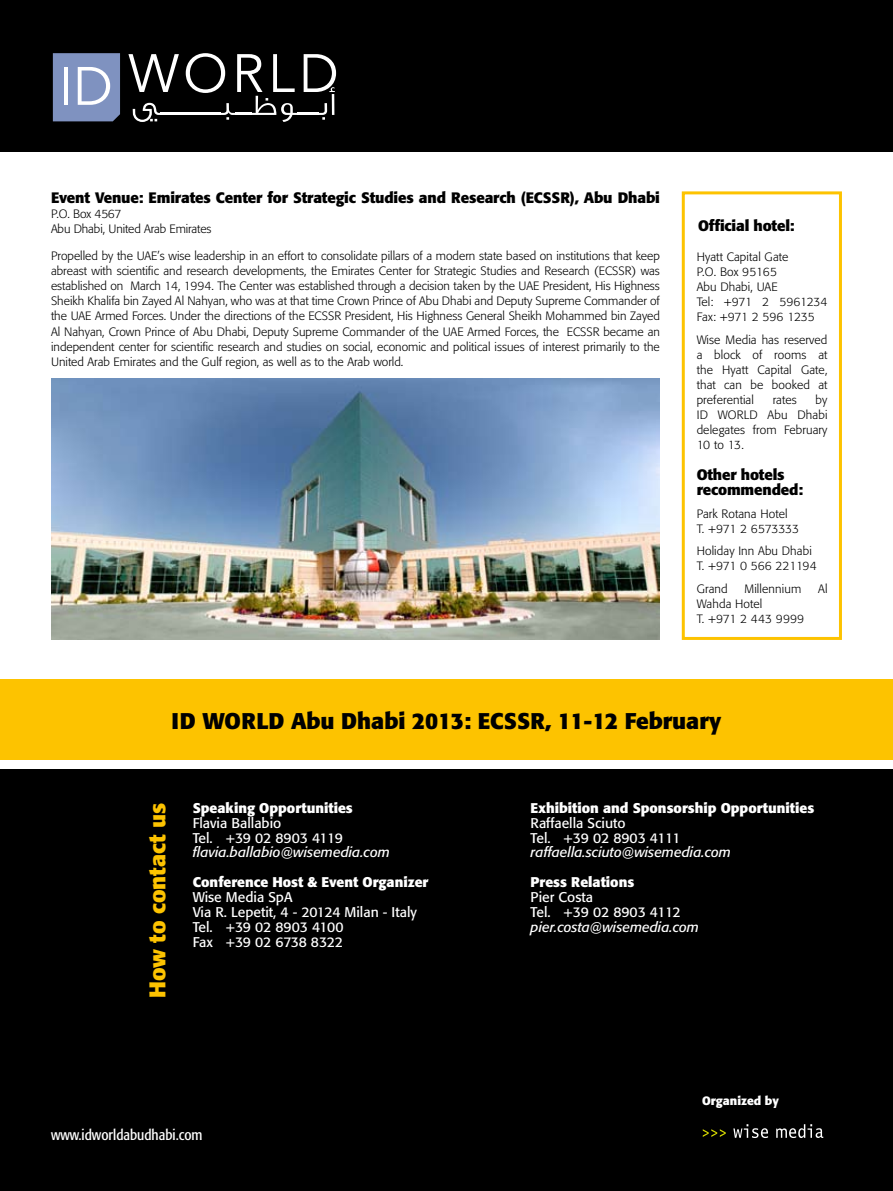
<style>
.page{position:relative;width:893px;height:1191px;background:#fff}
.page>*{position:absolute;margin:0;border:0;box-sizing:border-box;transform-origin:0 0}
.t1{font:700 22.5px "Formata";color:#000}
.t2{font:700 22.5px "Formata";color:#fdc300}
.t3{font:700 15px/15px "Formata";letter-spacing:-.01em;color:#000}
.t4{font:condensed 15px "Formata";color:#fff}
.t5{font:13.95px/14.9px "Formata";color:#fff}
.t6{font:700 13.95px "Formata";color:#fff}
.t7{font:italic 13.95px "Formata";color:#fff}
.t8{font:300 12px/15px "Formata";letter-spacing:.01em;color:#000}
.t9{font:300 12px/15px "Formata";letter-spacing:-.01em;color:#000}
.t10{font:700 12px "Formata";color:#fff}
</style>
<div class="page">
<div style="left:0;top:0;width:893px;height:152px;background:#000"></div>
<div style="left:0;top:679px;width:893px;height:81px;background:#fdc300"></div>
<div style="left:0;top:770px;width:893px;height:421px;background:#000"></div>
<svg style="left:53px;top:53px;width:67px;height:68px;background:#8e9ec6"></svg>
<svg style="left:128px;top:53px;width:208px;height:69px"></svg>
<div style="left:682px;top:191px;width:160px;height:449px;border:3px solid #fdc300"></div>
<img style="left:51px;top:378px;width:609px;height:262px">
<svg style="left:703px;top:1129px;width:23px;height:8px"></svg>
<svg style="left:733px;top:1124px;width:35px;height:14px"></svg>
<svg style="left:776px;top:1124px;width:47px;height:14px"></svg>
<p class="t3" style="left:51px;top:190px;width:610px">Event Venue: Emirates Center for Strategic Studies and Research (ECSSR), Abu Dhabi</p>
<p class="t9" style="left:51px;top:207px;width:162px">P.O. Box 4567<br>Abu Dhabi, United Arab Emirates</p>
<p class="t8" style="left:51px;top:249px;width:610px;text-align:justify">Propelled by the UAE’s wise leadership in an effort to consolidate pillars of a modern state based on institutions that keep abreast with scientific and research developments, the Emirates Center for Strategic Studies and Research (ECSSR) was established on March 14, 1994. The Center was established through a decision taken by the UAE President, His Highness Sheikh Khalifa bin Zayed Al Nahyan, who was at that time Crown Prince of Abu Dhabi and Deputy Supreme Commander of the UAE Armed Forces. Under the directions of the ECSSR President, His Highness General Sheikh Mohammed bin Zayed Al Nahyan, Crown Prince of Abu Dhabi, Deputy Supreme Commander of the UAE Armed Forces, the ECSSR became an independent center for scientific research and studies on social, economic and political issues of interest primarily to the United Arab Emirates and the Gulf region, as well as to the Arab world.</p>
<p class="t3" style="left:698px;top:218px;width:98px">Official hotel:</p>
<p class="t8" style="left:697px;top:249px;width:132px">Hyatt Capital Gate<br>P.O. Box 95165<br>Abu Dhabi, UAE<br>Tel: +971 2 5961234<br>Fax: +971 2 596 1235</p>
<p class="t8" style="left:697px;top:332px;width:132px;text-align:justify">Wise Media has reserved a block of rooms at the Hyatt Capital Gate, that can be booked at preferential</p>
<p class="t8" style="left:697px;top:392px;width:132px;text-align:justify;text-indent:119px">by ID WORLD Abu Dhabi delegates from February 10 to 13.</p>
<p class="t3" style="left:697px;top:467px;width:108px">Other hotels recommended:</p>
<p class="t8" style="left:697px;top:506px;width:104px">Park Rotana Hotel<br>T. +971 2 6573333</p>
<p class="t8" style="left:697px;top:543px;width:122px">Holiday Inn Abu Dhabi<br>T. +971 0 566 221194</p>
<p class="t8" style="left:697px;top:581px;width:32px">Grand</p>
<p class="t8" style="left:744px;top:581px;width:58px">Millennium</p>
<p class="t8" style="left:818px;top:581px;width:11px">Al</p>
<p class="t8" style="left:697px;top:596px;width:109px">Wahda Hotel<br>T. +971 2 443 9999</p>
<p class="t8" style="left:773px;top:392px;width:26px">rates</p>
<h1 class="t1" style="left:171px;top:707px;width:551px">ID WORLD Abu Dhabi 2013: ECSSR, 11-12 February</h1>
<h1 class="t2" style="left:144px;top:998px;width:197px;rotate:-90deg">How to contact us</h1>
<p class="t6" style="left:193px;top:799px;width:162px">Speaking Opportunities</p>
<p class="t5" style="left:193px;top:815px;width:152px">Flavia Ballabio<br>Tel. +39 02 8903 4119</p>
<p class="t7" style="left:193px;top:844px;width:199px">flavia.ballabio@wisemedia.com</p>
<p class="t6" style="left:193px;top:873px;width:237px">Conference Host &amp; Event Organizer</p>
<p class="t5" style="left:193px;top:889px;width:226px">Wise Media SpA<br>Via R. Lepetit, 4 - 20124 Milan - Italy<br>Tel. +39 02 8903 4100<br>Fax +39 02 6738 8322</p>
<p class="t4" style="left:51px;top:1125px;width:153px">www.idworldabudhabi.com</p>
<p class="t6" style="left:531px;top:799px;width:285px">Exhibition and Sponsorship Opportunities</p>
<p class="t5" style="left:531px;top:815px;width:152px">Raffaella Sciuto<br>Tel. +39 02 8903 4111</p>
<p class="t7" style="left:531px;top:844px;width:202px">raffaella.sciuto@wisemedia.com</p>
<p class="t6" style="left:531px;top:873px;width:105px">Press Relations</p>
<p class="t5" style="left:531px;top:889px;width:152px">Pier Costa<br>Tel. +39 02 8903 4112</p>
<p class="t7" style="left:531px;top:918px;width:170px">pier.costa@wisemedia.com</p>
<p class="t10" style="left:702px;top:1093px;width:78px">Organized by</p>
</div>
